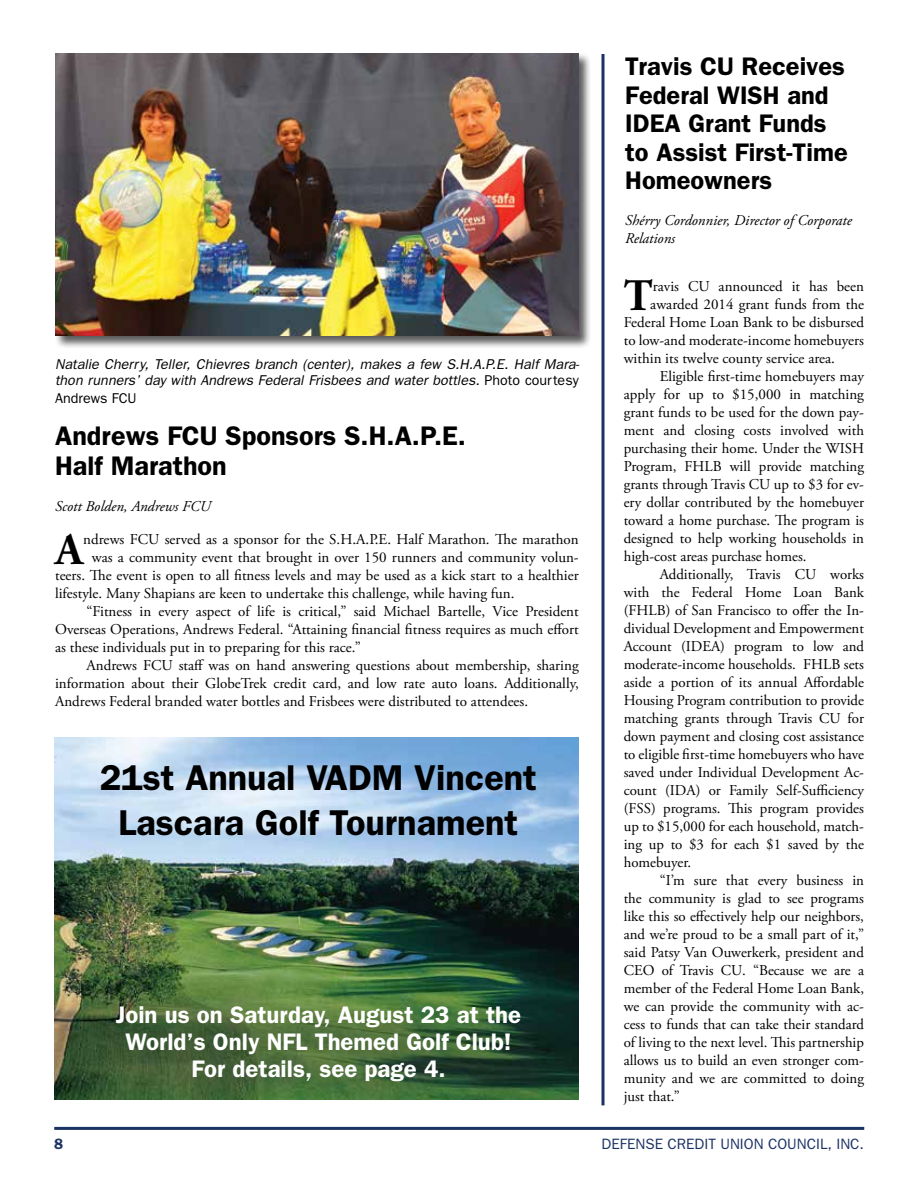
<style>
.page{position:relative;width:918px;height:1188px;background:#fff}
.page>*{position:absolute;margin:0;border:0;box-sizing:border-box;transform-origin:0 0}
.t1{font:700 45px "Adobe Garamond Pro";color:#000}
.t2{font:600 36px/45px "Franklin Gothic";color:#000;text-align:center}
.t3{font:600 27px/30px "Franklin Gothic";color:#000}
.t4{font:600 25.5px/28.5px "Franklin Gothic";color:#000}
.t5{font:600 24px/27px "Franklin Gothic";color:#fff;text-align:center}
.t6{font:15px "Adobe Garamond Pro";color:#000}
.t7{font:italic 15px/18px "Adobe Garamond Pro";color:#000}
.t8{font:15px "Franklin Gothic";color:#1b3265}
.t9{font:600 15px "Franklin Gothic";color:#1b3265}
.t10{font:italic 14.25px/16.5px "Franklin Gothic";color:#000}
.t11{font:14.25px "Franklin Gothic";color:#000}
.s1{font-style:normal}
</style>
<div class="page">
<hr style="left:54px;top:1127px;width:810px;height:3px;background:#1b3265">
<hr style="left:602px;top:54px;width:3px;height:1051px;background:#1b3265">
<div style="left:54px;top:52px;width:538px;height:297px;background:#000;opacity:.65"></div>
<img style="left:55px;top:54px;width:524px;height:282px">
<img style="left:54px;top:737px;width:525px;height:363px">
<p class="t10" style="left:55px;top:356px;width:526px">Natalie Cherry, Teller, Chievres branch (center), makes a few S.H.A.P.E. Half Mara&shy;thon runners’ day with Andrews Federal Frisbees and water bottles. <span class="s1">Photo courtesy</span></p>
<p class="t11" style="left:55px;top:390px;width:83px">Andrews FCU</p>
<h3 class="t3" style="left:55px;top:420px;width:412px">Andrews FCU Sponsors S.H.A.P.E.<br>Half Marathon</h3>
<p class="t7" style="left:55px;top:498px;width:157px">Scott Bolden, Andrews FCU</p>
<h1 class="t1" style="left:55px;top:523px;width:29px">A</h1>
<p class="t6" style="left:83px;top:531px;width:497px">ndrews FCU served as a sponsor for the S.H.A.P.E. Half Marathon. The marathon</p>
<p class="t6" style="left:92px;top:549px;width:488px">was a community event that brought in over 150 runners and community volun-</p>
<p class="t6" style="left:55px;top:567px;width:525px">teers. The event is open to all fitness levels and may be used as a kick start to a healthier</p>
<p class="t6" style="left:55px;top:585px;width:461px">lifestyle. Many Shapians are keen to undertake this challenge, while having fun.</p>
<p class="t6" style="left:87px;top:603px;width:494px">“Fitness in every aspect of life is critical,” said Michael Bartelle, Vice President</p>
<p class="t6" style="left:55px;top:621px;width:525px">Overseas Operations, Andrews Federal. “Attaining financial fitness requires as much effort</p>
<p class="t6" style="left:55px;top:639px;width:307px">as these individuals put in to preparing for this race.”</p>
<p class="t6" style="left:87px;top:657px;width:494px">Andrews FCU staff was on hand answering questions about membership, sharing</p>
<p class="t6" style="left:55px;top:675px;width:525px">information about their GlobeTrek credit card, and low rate auto loans. Additionally,</p>
<p class="t6" style="left:55px;top:693px;width:475px">Andrews Federal branded water bottles and Frisbees were distributed to attendees.</p>
<h2 class="t2" style="left:100px;top:754px;width:439px">21st Annual VADM Vincent<br>Lascara Golf Tournament</h2>
<h3 class="t5" style="left:116px;top:1001px;width:407px">Join us on Saturday, August 23 at the<br>World’s Only NFL Themed Golf Club!<br>For details, see page 4.</h3>
<h3 class="t4" style="left:625px;top:51px;width:224px">Travis CU Receives<br>Federal WISH and<br>IDEA Grant Funds to Assist First-Time<br>Homeowners</h3>
<p class="t7" style="left:625px;top:212px;width:228px">Shérry Cordonnier, Director of Corporate<br>Relations</p>
<h1 class="t1" style="left:624px;top:270px;width:30px">T</h1>
<p class="t6" style="left:653px;top:277px;width:213px">ravis CU announced it has been</p>
<p class="t6" style="left:650px;top:295px;width:215px">awarded 2014 grant funds from the</p>
<p class="t6" style="left:624px;top:313px;width:242px">Federal Home Loan Bank to be disbursed</p>
<p class="t6" style="left:624px;top:331px;width:242px">to low-and moderate-income homebuyers</p>
<p class="t6" style="left:624px;top:349px;width:213px">within its twelve county service area.</p>
<p class="t6" style="left:660px;top:367px;width:206px">Eligible first-time homebuyers may</p>
<p class="t6" style="left:624px;top:385px;width:242px">apply for up to $15,000 in matching</p>
<p class="t6" style="left:624px;top:403px;width:242px">grant funds to be used for the down pay-</p>
<p class="t6" style="left:624px;top:421px;width:242px">ment and closing costs involved with</p>
<p class="t6" style="left:624px;top:439px;width:242px">purchasing their home. Under the WISH</p>
<p class="t6" style="left:624px;top:457px;width:242px">Program, FHLB will provide matching</p>
<p class="t6" style="left:624px;top:475px;width:242px">grants through Travis CU up to $3 for ev-</p>
<p class="t6" style="left:624px;top:493px;width:242px">ery dollar contributed by the homebuyer</p>
<p class="t6" style="left:624px;top:511px;width:242px">toward a home purchase. The program is</p>
<p class="t6" style="left:624px;top:529px;width:242px">designed to help working households in</p>
<p class="t6" style="left:624px;top:547px;width:184px">high-cost areas purchase homes.</p>
<p class="t6" style="left:660px;top:565px;width:206px">Additionally, Travis CU works</p>
<p class="t6" style="left:624px;top:583px;width:242px">with the Federal Home Loan Bank</p>
<p class="t6" style="left:624px;top:601px;width:242px">(FHLB) of San Francisco to offer the In-</p>
<p class="t6" style="left:624px;top:619px;width:242px">dividual Development and Empowerment</p>
<p class="t6" style="left:624px;top:637px;width:242px">Account (IDEA) program to low and</p>
<p class="t6" style="left:624px;top:655px;width:242px">moderate-income households. FHLB sets</p>
<p class="t6" style="left:624px;top:673px;width:242px">aside a portion of its annual Affordable</p>
<p class="t6" style="left:624px;top:691px;width:242px">Housing Program contribution to provide</p>
<p class="t6" style="left:624px;top:709px;width:242px">matching grants through Travis CU for</p>
<p class="t6" style="left:624px;top:727px;width:242px">down payment and closing cost assistance</p>
<p class="t6" style="left:624px;top:745px;width:242px">to eligible first-time homebuyers who have</p>
<p class="t6" style="left:624px;top:763px;width:242px">saved under Individual Development Ac-</p>
<p class="t6" style="left:624px;top:781px;width:242px">count (IDA) or Family Self-Sufficiency</p>
<p class="t6" style="left:624px;top:799px;width:242px">(FSS) programs. This program provides</p>
<p class="t6" style="left:624px;top:817px;width:242px">up to $15,000 for each household, match-</p>
<p class="t6" style="left:624px;top:835px;width:242px">ing up to $3 for each $1 saved by the</p>
<p class="t6" style="left:624px;top:853px;width:69px">homebuyer.</p>
<p class="t6" style="left:660px;top:871px;width:206px">“I’m sure that every business in</p>
<p class="t6" style="left:624px;top:889px;width:242px">the community is glad to see programs</p>
<p class="t6" style="left:624px;top:907px;width:242px">like this so effectively help our neighbors,</p>
<p class="t6" style="left:624px;top:925px;width:242px">and we’re proud to be a small part of it,”</p>
<p class="t6" style="left:624px;top:943px;width:242px">said Patsy Van Ouwerkerk, president and</p>
<p class="t6" style="left:624px;top:961px;width:242px">CEO of Travis CU. “Because we are a</p>
<p class="t6" style="left:624px;top:979px;width:242px">member of the Federal Home Loan Bank,</p>
<p class="t6" style="left:624px;top:997px;width:242px">we can provide the community with ac-</p>
<p class="t6" style="left:624px;top:1015px;width:242px">cess to funds that can take their standard</p>
<p class="t6" style="left:624px;top:1033px;width:242px">of living to the next level. This partnership</p>
<p class="t6" style="left:624px;top:1051px;width:242px">allows us to build an even stronger com-</p>
<p class="t6" style="left:624px;top:1069px;width:242px">munity and we are committed to doing</p>
<p class="t6" style="left:624px;top:1087px;width:58px">just that.”</p>
<p class="t9" style="left:54px;top:1135px;width:10px">8</p>
<p class="t8" style="left:602px;top:1135px;width:264px">DEFENSE CREDIT UNION COUNCIL, INC.</p>
</div>
